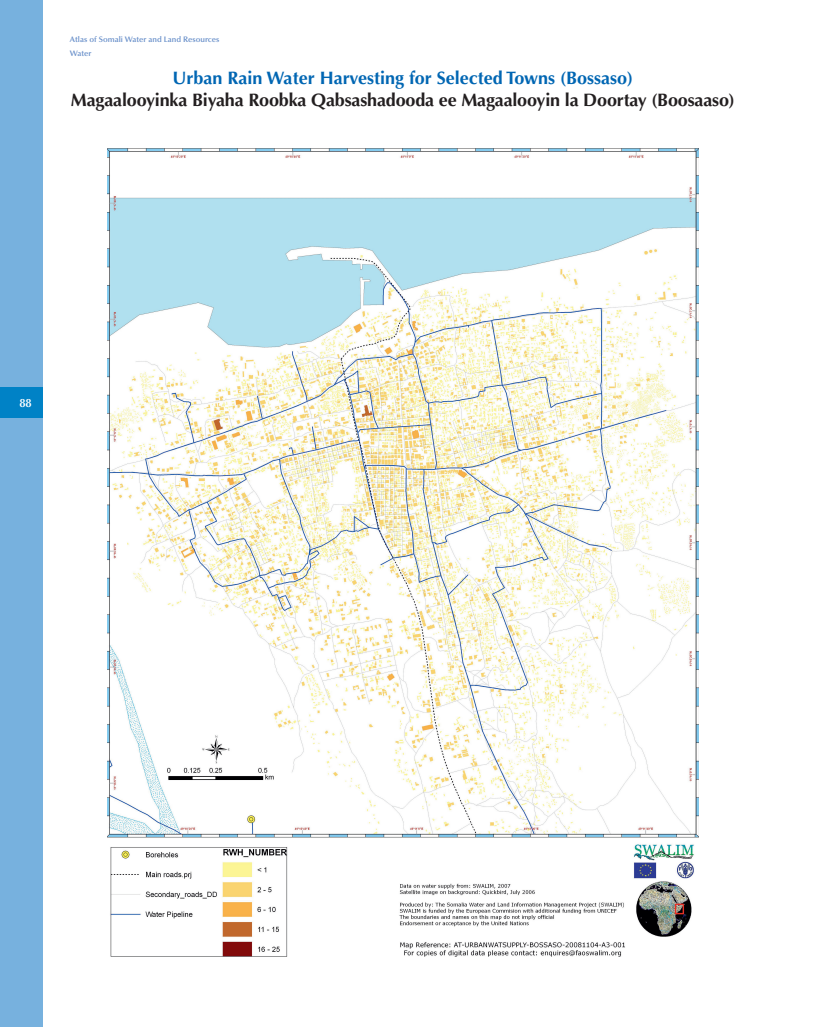
<style>
.page{position:relative;width:820px;height:1027px;background:#fff}
.page>*{position:absolute;margin:0;border:0;box-sizing:border-box;transform-origin:0 0}
.t1{font:700 18px "Optima LT Std";letter-spacing:-.01em;color:#231f20}
.t2{font:700 18px "Optima LT Std";color:#0166b3}
.t3{font:600 12px "Optima LT Std";color:#fff}
.t4{font:600 8px/13.5px "Optima LT Std";color:#6990ca}
</style>
<div class="page">
<div style="left:0;top:0;width:43px;height:1026px;background:#77b1de"></div>
<div style="left:0;top:387px;width:43px;height:30px;background:#0082c6"></div>
<img style="left:107px;top:148px;width:591px;height:807px">
<p class="t4" style="left:70px;top:33px;width:151px">Atlas of Somali Water and Land Resources<br>Water</p>
<p class="t2" style="left:172px;top:70px;width:462px">Urban Rain Water Harvesting for Selected Towns (Bossaso)</p>
<p class="t1" style="left:71px;top:92px;width:665px">Magaalooyinka Biyaha Roobka Qabsashadooda ee Magaalooyin la Doortay (Boosaaso)</p>
<p class="t3" style="left:19px;top:397px;width:14px">88</p>
</div>
